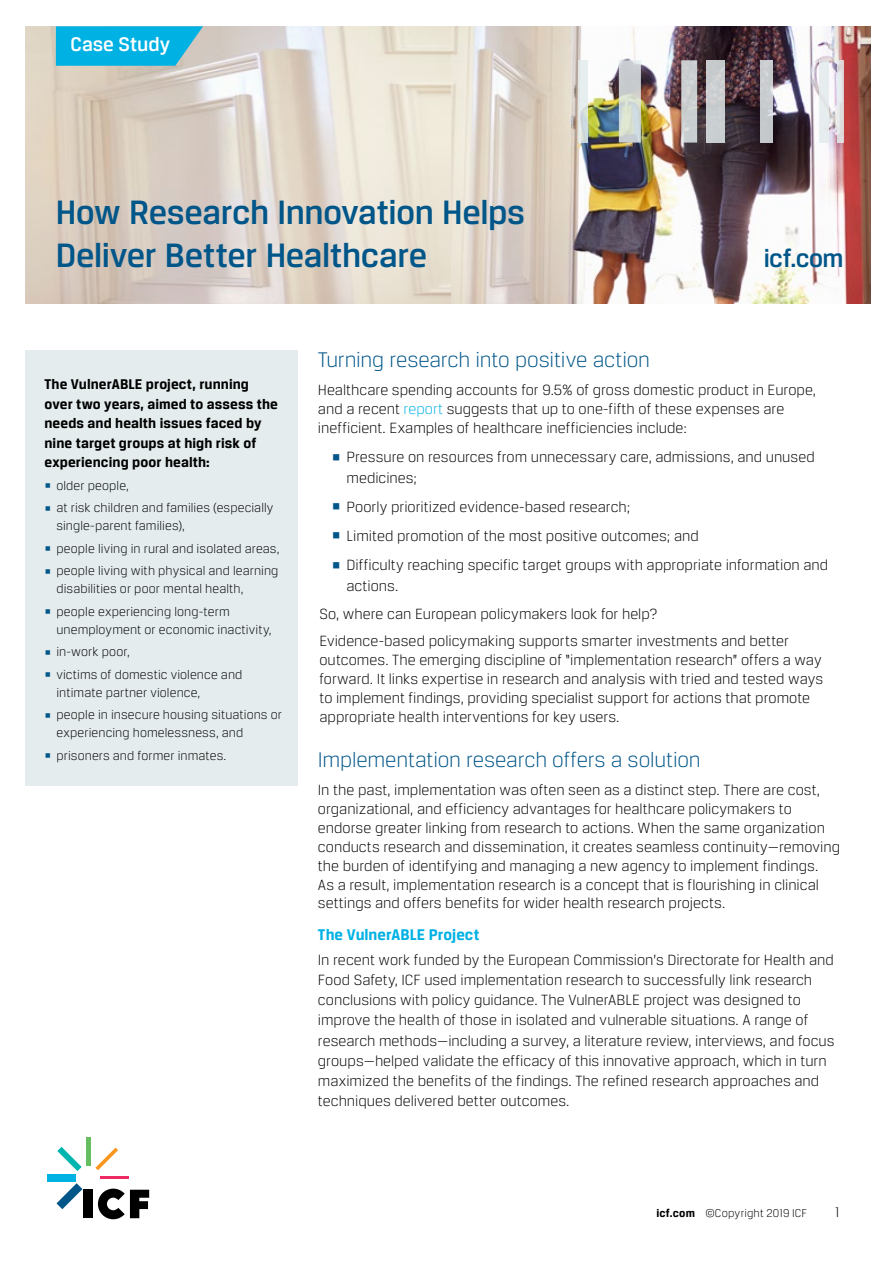
<style>
.page{position:relative;width:893px;height:1263px;background:#fff}
.page>*{position:absolute;margin:0;border:0;box-sizing:border-box;transform-origin:0 0}
.t1{font:500 36px/43.2px "Breuer Text";letter-spacing:-.01em;color:#005689}
.t2{font:500 27px "Breuer Text";letter-spacing:-.02em;color:#005689}
.t3{font:300 22.5px "Breuer Text";letter-spacing:-.005em;color:#005689}
.t4{font:500 21px "Breuer Text";letter-spacing:-.005em;color:#fff}
.t5{font:700 16.5px "Breuer Text";letter-spacing:.005em;color:#00b1e4}
.t6{font:300 15.75px/18.9px "Breuer Text";color:#000}
.t7{font:700 15px/19.5px "Breuer Text";letter-spacing:.01em;color:#000}
.t8{font:300 15px "Breuer Text";color:#000}
.t9{font:300 13.5px/18px "Breuer Text";letter-spacing:.01em;color:#000}
.t10{font:300 12px "Breuer Text";letter-spacing:.01em;color:#000}
.s1{color:#005689}
.s2{color:#00b1e4}
.s3{font-weight:700}
</style>
<div class="page">
<img style="left:450px;top:26px;width:420px;height:277px">
<img style="left:26px;top:26px;width:424px;height:277px">
<svg style="left:578px;top:60px;width:9px;height:83px"></svg>
<svg style="left:619px;top:60px;width:22px;height:83px"></svg>
<div style="left:706px;top:60px;width:18px;height:83px;background:#c9ced0"></div>
<div style="left:681px;top:60px;width:16px;height:83px;background:#caced0"></div>
<div style="left:760px;top:60px;width:13px;height:83px;background:#c7cacd"></div>
<div style="left:819px;top:60px;width:10px;height:83px;background:#e4eced"></div>
<svg style="left:837px;top:60px;width:6px;height:83px"></svg>
<div style="left:26px;top:351px;width:272px;height:435px;background:#e4eced"></div>
<svg style="left:56px;top:26px;width:147px;height:40px"></svg>
<svg style="left:56px;top:1183px;width:26px;height:26px"></svg>
<div style="left:48px;top:1174px;width:28px;height:7px;background:#00b1e4"></div>
<svg style="left:57px;top:1147px;width:25px;height:24px"></svg>
<div style="left:86px;top:1137px;width:5px;height:28px;background:#65bd60"></div>
<svg style="left:95px;top:1147px;width:23px;height:23px"></svg>
<hr style="left:100px;top:1176px;width:29px;height:3px;background:#ee2964">
<div style="left:83px;top:1190px;width:10px;height:28px;background:#000"></div>
<svg style="left:98px;top:1188px;width:51px;height:31px"></svg>
<h3 class="t4" style="left:71px;top:33px;width:101px">Case Study</h3>
<h1 class="t1" style="left:56px;top:189px;width:471px">How Research Innovation Helps<br>Deliver Better Healthcare</h1>
<h2 class="t2" style="left:764px;top:243px;width:81px">icf.com</h2>
<p class="t7" style="left:44px;top:374px;width:235px">The VulnerABLE project, running over two years, aimed to assess the needs and health issues faced by nine target groups at high risk of experiencing poor health:</p>
<p class="t9" style="left:44px;top:476px;width:86px"><span class="s1">▪</span> older people,</p>
<p class="t9" style="left:56px;top:499px;width:219px;text-indent:-12px"><span class="s1">▪</span> at risk children and families (especially single-parent families),</p>
<p class="t9" style="left:44px;top:539px;width:236px"><span class="s1">▪</span> people living in rural and isolated areas,</p>
<p class="t9" style="left:56px;top:562px;width:224px;text-indent:-12px"><span class="s1">▪</span> people living with physical and learning disabilities or poor mental health,</p>
<p class="t9" style="left:56px;top:602px;width:217px;text-indent:-12px"><span class="s1">▪</span> people experiencing long-term unemployment or economic inactivity,</p>
<p class="t9" style="left:44px;top:643px;width:87px"><span class="s1">▪</span> in-work poor,</p>
<p class="t9" style="left:56px;top:665px;width:187px;text-indent:-12px"><span class="s1">▪</span> victims of domestic violence and intimate partner violence,</p>
<p class="t9" style="left:56px;top:706px;width:227px;text-indent:-12px"><span class="s1">▪</span> people in insecure housing situations or experiencing homelessness, and</p>
<p class="t9" style="left:44px;top:746px;width:183px"><span class="s1">▪</span> prisoners and former inmates.</p>
<h3 class="t3" style="left:318px;top:348px;width:334px">Turning research into positive action</h3>
<p class="t6" style="left:318px;top:381px;width:500px">Healthcare spending accounts for 9.5% of gross domestic product in Europe, and a recent <span class="s2">report</span> suggests that up to one-fifth of these expenses are inefficient. Examples of healthcare inefficiencies include:</p>
<p class="t6" style="left:346px;top:447px;width:470px;line-height:20.2px;text-indent:-15px"><span class="s1">▪</span> Pressure on resources from unnecessary care, admissions, and unused medicines;</p>
<p class="t6" style="left:331px;top:497px;width:300px"><span class="s1">▪</span> Poorly prioritized evidence-based research;</p>
<p class="t6" style="left:331px;top:526px;width:369px"><span class="s1">▪</span> Limited promotion of the most positive outcomes; and</p>
<p class="t6" style="left:346px;top:555px;width:483px;line-height:20.2px;text-indent:-15px"><span class="s1">▪</span> Difficulty reaching specific target groups with appropriate information and actions.</p>
<p class="t6" style="left:319px;top:599px;width:471px;line-height:27.9px">So, where can European policymakers look for help?<br>Evidence-based policymaking supports smarter investments and better</p>
<p class="t6" style="left:319px;top:651px;width:505px">outcomes. The emerging discipline of “implementation research” offers a way forward. It links expertise in research and analysis with tried and tested ways to implement findings, providing specialist support for actions that promote appropriate health interventions for key users.</p>
<h3 class="t3" style="left:318px;top:747px;width:384px">Implementation research offers a solution</h3>
<p class="t6" style="left:318px;top:780px;width:524px">In the past, implementation was often seen as a distinct step. There are cost, organizational, and efficiency advantages for healthcare policymakers to endorse greater linking from research to actions. When the same organization conducts research and dissemination, it creates seamless continuity—removing the burden of identifying and managing a new agency to implement findings.<br>As a result, implementation research is a concept that is flourishing in clinical settings and offers benefits for wider health research projects.</p>
<p class="t5" style="left:318px;top:925px;width:163px">The VulnerABLE Project</p>
<p class="t6" style="left:318px;top:949px;width:518px;line-height:20.2px">In recent work funded by the European Commission’s Directorate for Health and Food Safety, ICF used implementation research to successfully link research conclusions with policy guidance. The VulnerABLE project was designed to improve the health of those in isolated and vulnerable situations. A range of research methods—including a survey, a literature review, interviews, and focus groups—helped validate the efficacy of this innovative approach, which in turn maximized the benefits of the findings. The refined research approaches and techniques delivered better outcomes.</p>
<p class="t10" style="left:656px;top:1207px;width:152px"><span class="s3">icf.com</span> ©Copyright 2019 ICF</p>
<p class="t8" style="left:835px;top:1204px;width:6px">1</p>
</div>
